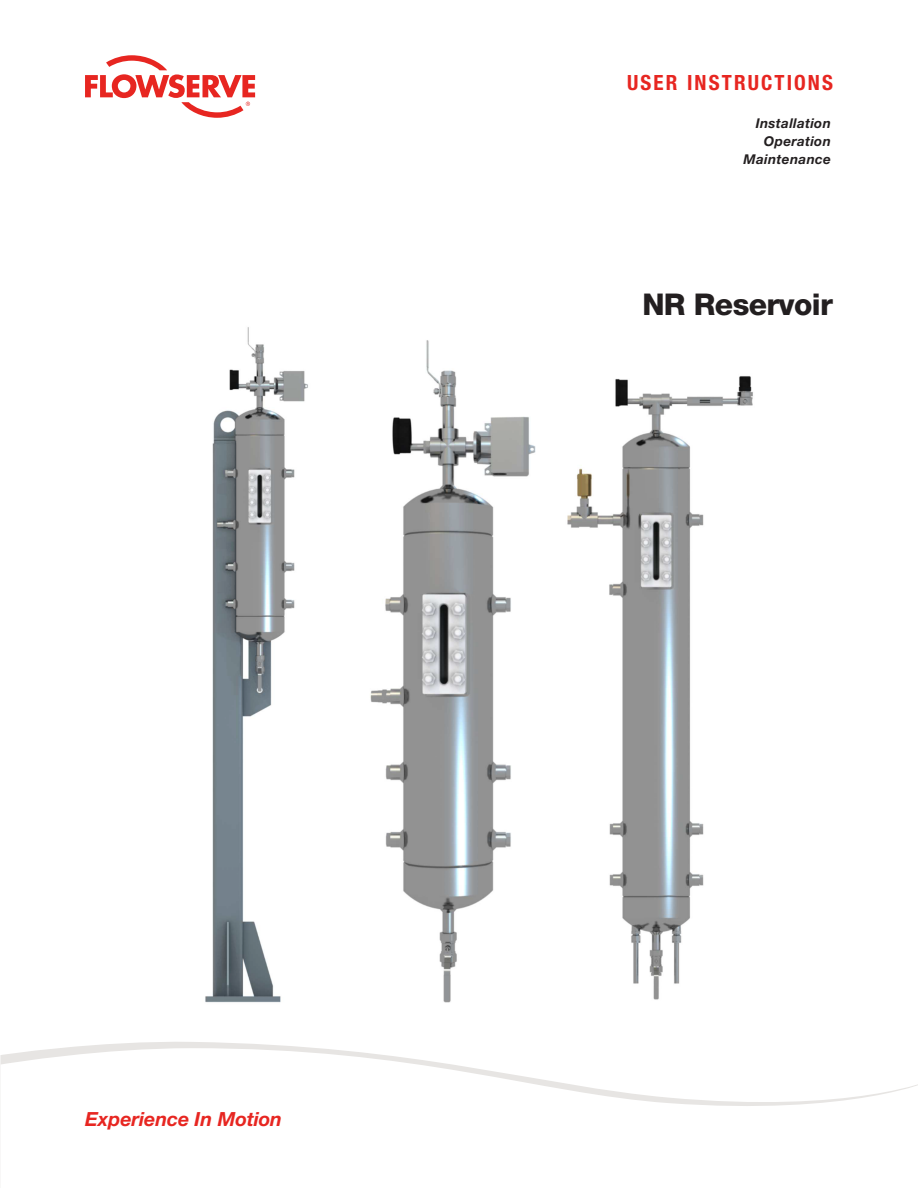
<style>
.page{position:relative;width:918px;height:1188px;background:#fff}
.page>*{position:absolute;margin:0;border:0;box-sizing:border-box;transform-origin:0 0}
.t1{font:800 30px "Helvetica Neue LT Std";letter-spacing:-.02em;color:#231f20}
.t2{font:700 condensed 21px "Helvetica Neue LT Std";letter-spacing:.1em;color:#e72621}
.t3{font:italic 700 19.5px "Helvetica Neue LT Std";color:#e72621}
.t4{font:italic 700 13.5px/18px "Helvetica Neue LT Std";letter-spacing:.025em;color:#231f20;text-align:right}
</style>
<div class="page">
<img style="left:205px;top:327px;width:103px;height:676px">
<img style="left:370px;top:340px;width:166px;height:663px">
<img style="left:567px;top:376px;width:186px;height:624px">
<svg style="left:85px;top:55px;width:170px;height:63px"></svg>
<svg style="left:0;top:1042px;width:311px;height:23px;fill:#eae8e7"></svg>
<svg style="left:1px;top:1048px;width:917px;height:58px"></svg>
<h3 class="t3" style="left:85px;top:1107px;width:199px">Experience In Motion</h3>
<h2 class="t2" style="left:627px;top:70px;width:207px">USER INSTRUCTIONS</h2>
<p class="t4" style="left:744px;top:114px;width:89px">Installation<br>Operation<br>Maintenance</p>
<h1 class="t1" style="left:642px;top:286px;width:192px">NR Reservoir</h1>
</div>
